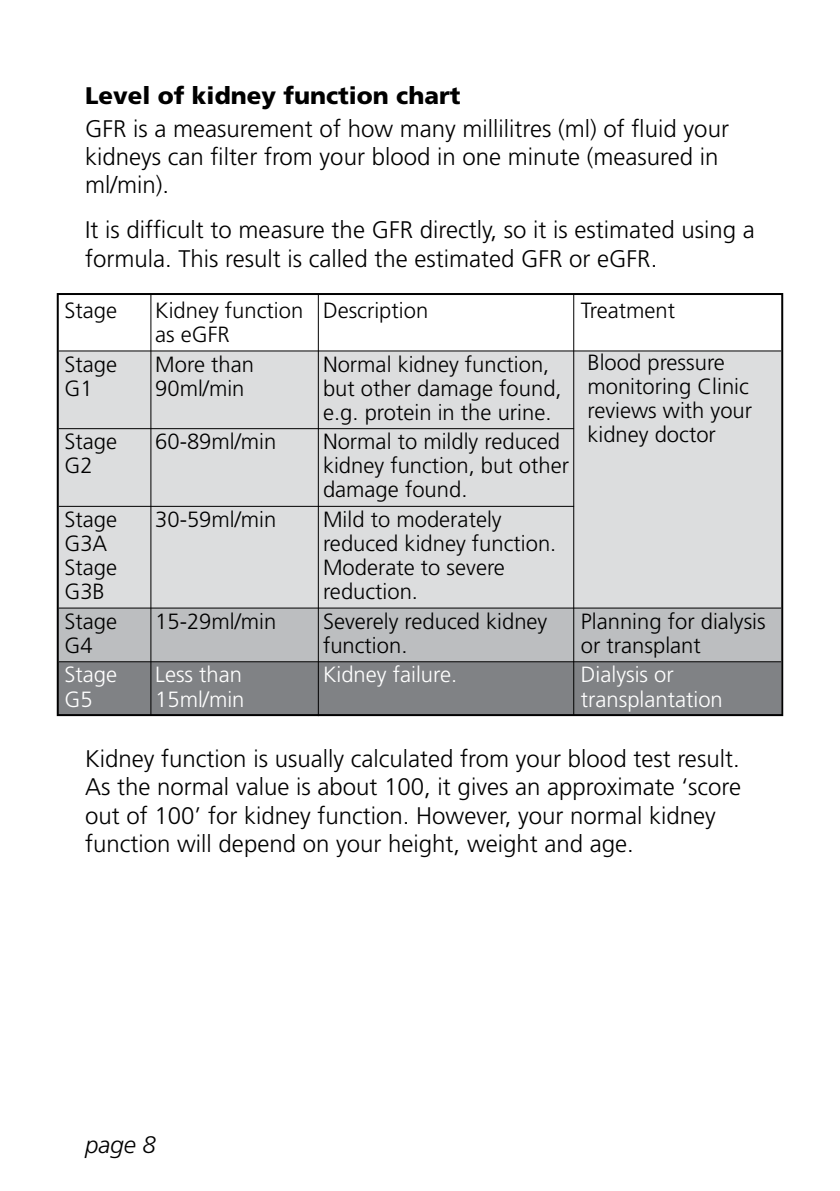
<style>
.page{position:relative;width:840px;height:1191px;background:#fff}
.page>*{position:absolute;margin:0;border:0;box-sizing:border-box;transform-origin:0 0}
.t1{font:300 24px/28px "Frutiger";color:#000}
.t2{font:900 24px "Frutiger";color:#000}
.t3{font:italic 300 24px "Frutiger";color:#000}
.t4{font:300 22px/24px "Frutiger";color:#000}
.t5{font:300 22px "Frutiger";color:#fff}
</style>
<div class="page">
<div style="left:58px;top:351px;width:722px;height:257px;background:#dcddde"></div>
<div style="left:58px;top:608px;width:722px;height:55px;background:#bcbec0"></div>
<div style="left:58px;top:661px;width:722px;height:54px;background:#808285"></div>
<hr style="left:59px;top:350px;width:721px;height:1px;background:#000">
<hr style="left:59px;top:428px;width:514px;height:1px;background:#000">
<hr style="left:59px;top:506px;width:514px;height:1px;background:#000">
<hr style="left:59px;top:607px;width:721px;height:1px;background:#000">
<hr style="left:59px;top:661px;width:721px;height:1px;background:#000">
<div style="left:57px;top:293px;width:725px;height:423px;border:2px solid #000"></div>
<hr style="left:150px;top:294px;width:1px;height:421px;background:#000">
<hr style="left:317px;top:294px;width:1px;height:422px;background:#000">
<hr style="left:573px;top:294px;width:1px;height:421px;background:#000">
<p class="t2" style="left:85px;top:81px;width:376px">Level of kidney function chart</p>
<p class="t1" style="left:85px;top:115px;width:645px">GFR is a measurement of how many millilitres (ml) of fluid your kidneys can filter from your blood in one minute (measured in ml/min).</p>
<p class="t1" style="left:85px;top:216px;width:670px">It is difficult to measure the GFR directly, so it is estimated using a formula. This result is called the estimated GFR or eGFR.</p>
<p class="t4" style="left:64px;top:298px;width:54px">Stage</p>
<p class="t4" style="left:155px;top:298px;width:274px">Kidney function Description</p>
<p class="t4" style="left:580px;top:298px;width:96px">Treatment</p>
<p class="t4" style="left:155px;top:322px;width:76px">as eGFR</p>
<p class="t4" style="left:64px;top:352px;width:54px">Stage</p>
<p class="t4" style="left:155px;top:352px;width:100px">More than</p>
<p class="t4" style="left:323px;top:352px;width:228px">Normal kidney function,</p>
<p class="t4" style="left:64px;top:376px;width:30px">G1</p>
<p class="t4" style="left:155px;top:376px;width:91px">90ml/min</p>
<p class="t4" style="left:323px;top:376px;width:240px">but other damage found, e.g. protein in the urine.</p>
<p class="t4" style="left:64px;top:430px;width:54px">Stage</p>
<p class="t4" style="left:155px;top:430px;width:123px">60-89ml/min</p>
<p class="t4" style="left:323px;top:430px;width:238px">Normal to mildly reduced</p>
<p class="t4" style="left:64px;top:454px;width:30px">G2</p>
<p class="t4" style="left:323px;top:454px;width:247px">kidney function, but other damage found.</p>
<p class="t4" style="left:64px;top:507px;width:54px">Stage</p>
<p class="t4" style="left:155px;top:507px;width:123px">30-59ml/min</p>
<p class="t4" style="left:323px;top:507px;width:180px">Mild to moderately</p>
<p class="t4" style="left:64px;top:531px;width:44px">G3A</p>
<p class="t4" style="left:323px;top:531px;width:235px">reduced kidney function.</p>
<p class="t4" style="left:64px;top:555px;width:54px">Stage</p>
<p class="t4" style="left:323px;top:555px;width:183px">Moderate to severe</p>
<p class="t4" style="left:64px;top:579px;width:42px">G3B</p>
<p class="t4" style="left:323px;top:579px;width:96px">reduction.</p>
<p class="t4" style="left:64px;top:609px;width:54px">Stage</p>
<p class="t4" style="left:155px;top:609px;width:123px">15-29ml/min</p>
<p class="t4" style="left:323px;top:609px;width:226px">Severely reduced kidney</p>
<p class="t4" style="left:580px;top:609px;width:186px">Planning for dialysis</p>
<p class="t4" style="left:64px;top:633px;width:30px">G4</p>
<p class="t4" style="left:323px;top:633px;width:86px">function.</p>
<p class="t4" style="left:580px;top:633px;width:121px">or transplant</p>
<p class="t5" style="left:64px;top:662px;width:54px">Stage</p>
<p class="t5" style="left:155px;top:662px;width:88px">Less than</p>
<p class="t5" style="left:323px;top:662px;width:136px">Kidney failure.</p>
<p class="t5" style="left:580px;top:662px;width:94px">Dialysis or</p>
<p class="t5" style="left:64px;top:686px;width:30px">G5</p>
<p class="t5" style="left:155px;top:686px;width:91px">15ml/min</p>
<p class="t5" style="left:580px;top:686px;width:143px">transplantation</p>
<p class="t4" style="left:587px;top:351px;width:166px">Blood pressure monitoring Clinic reviews with your kidney doctor</p>
<p class="t1" style="left:85px;top:745px;width:657px">Kidney function is usually calculated from your blood test result.<br>As the normal value is about 100, it gives an approximate ‘score out of 100’ for kidney function. However, your normal kidney function will depend on your height, weight and age.</p>
<p class="t3" style="left:85px;top:1131px;width:72px">page 8</p>
</div>
